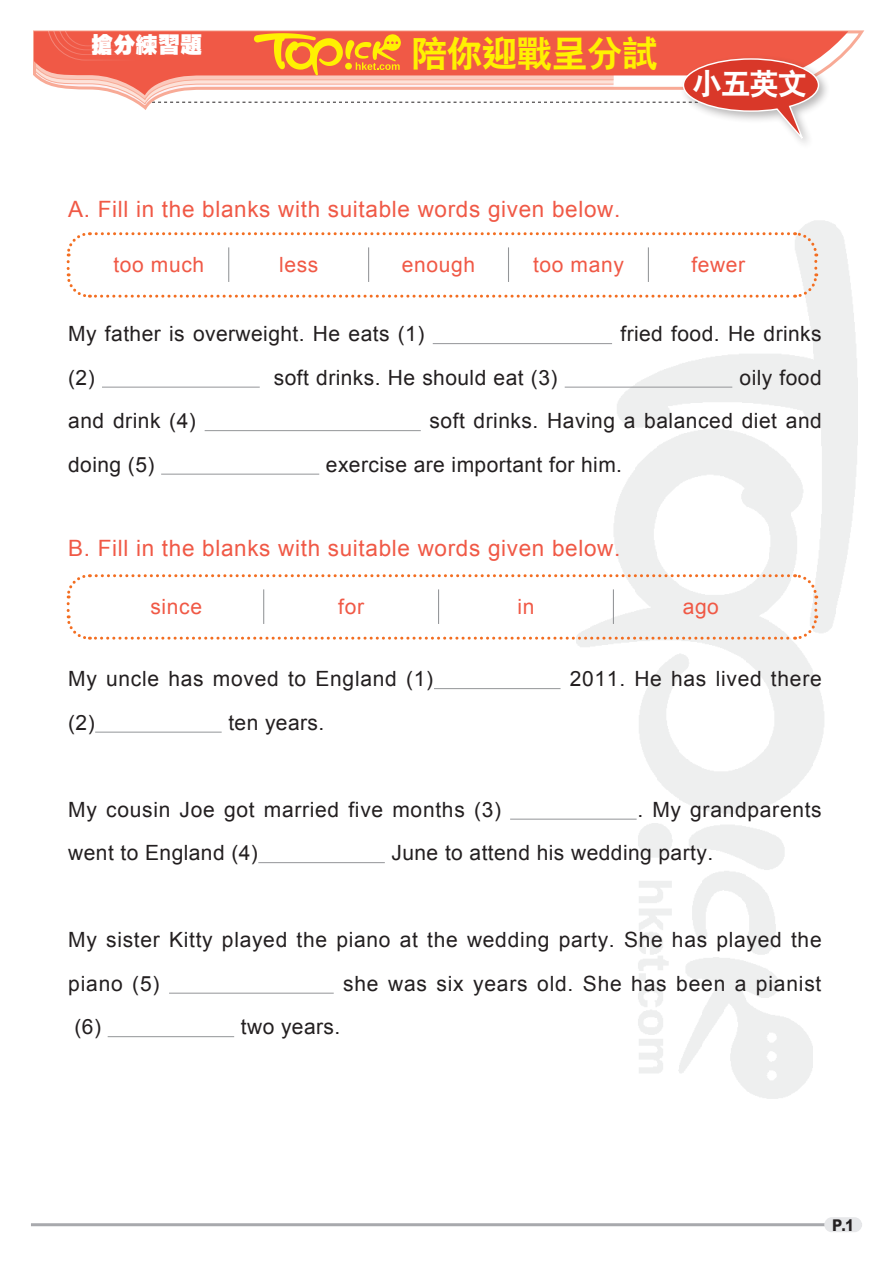
<style>
.page{position:relative;width:893px;height:1263px;background:#fff}
.page>*{position:absolute;margin:0;border:0;box-sizing:border-box;transform-origin:0 0}
.小題eq{font:36px "C Hei 2 Xbold HKSCS";letter-spacing:-.025em;color:#fff101}
.內文{font:30px "C Hei 2 Xbold HKSCS";color:#fff}
.英文內容{font:22.5px "Arial";letter-spacing:.03em;color:#f05946}
.小題{font:22.2px "C Hei Ultra Bold HKSCS";color:#fff}
.英文內容-2{font:21px "Arial";letter-spacing:.025em;color:#231f20}
.英文內容-3{font:21px "Arial";letter-spacing:.03em;color:#f05946}
.t1{font:16.2px "M Hei Xbold HKSCS";color:#231f20;scale:.9 1}
</style>
<div class="page">
<hr style="left:433px;top:343px;width:179px;height:1px;background:#939598">
<hr style="left:102px;top:387px;width:158px;height:1px;background:#939598">
<hr style="left:565px;top:387px;width:167px;height:1px;background:#939598">
<hr style="left:205px;top:430px;width:216px;height:1px;background:#939598">
<hr style="left:161px;top:474px;width:158px;height:1px;background:#939598">
<hr style="left:434px;top:688px;width:126px;height:1px;background:#939598">
<hr style="left:95px;top:732px;width:127px;height:1px;background:#939598">
<hr style="left:510px;top:819px;width:127px;height:1px;background:#939598">
<hr style="left:258px;top:862px;width:127px;height:1px;background:#939598">
<hr style="left:169px;top:993px;width:165px;height:1px;background:#939598">
<hr style="left:108px;top:1036px;width:126px;height:1px;background:#939598">
<svg style="left:820px;top:31px;width:28px;height:36px"></svg>
<div style="left:679px;top:54px;width:152px;height:96px;background:#231f20;opacity:.32"></div>
<svg style="left:33px;top:30px;width:787px;height:116px"></svg>
<hr style="left:31px;top:1223px;width:831px;height:3px;background:#a8a9ad">
<div style="left:824px;top:1217px;width:38px;height:15px;background:#e6e7e9;border-radius:7px"></div>
<svg style="left:66px;top:231px;width:753px;height:68px"></svg>
<svg style="left:66px;top:572px;width:753px;height:69px"></svg>
<p class="小題" style="left:91px;top:30px;width:113px">搶分練習題</p>
<p class="小題eq" style="left:411px;top:30px;width:248px">陪你迎戰呈分試</p>
<p class="內文" style="left:692px;top:64px;width:117px">小五英文</p>
<p class="英文內容" style="left:68px;top:194px;width:554px">A. Fill in the blanks with suitable words given below.</p>
<p class="英文內容-3" style="left:113px;top:251px;width:92px">too much</p>
<p class="英文內容-3" style="left:279px;top:251px;width:41px">less</p>
<p class="英文內容-3" style="left:402px;top:251px;width:75px">enough</p>
<p class="英文內容-3" style="left:533px;top:251px;width:92px">too many</p>
<p class="英文內容-3" style="left:691px;top:251px;width:55px">fewer</p>
<p class="英文內容-2" style="left:68px;top:320px;width:358px">My father is overweight. He eats (1)</p>
<p class="英文內容-2" style="left:620px;top:320px;width:203px">fried food. He drinks</p>
<p class="英文內容-2" style="left:68px;top:363px;width:28px">(2)</p>
<p class="英文內容-2" style="left:274px;top:363px;width:285px">soft drinks. He should eat (3)</p>
<p class="英文內容-2" style="left:740px;top:363px;width:84px">oily food</p>
<p class="英文內容-2" style="left:68px;top:407px;width:129px">and drink (4)</p>
<p class="英文內容-2" style="left:429px;top:407px;width:394px">soft drinks. Having a balanced diet and</p>
<p class="英文內容-2" style="left:68px;top:450px;width:88px">doing (5)</p>
<p class="英文內容-2" style="left:326px;top:450px;width:298px">exercise are important for him.</p>
<p class="英文內容" style="left:68px;top:533px;width:554px">B. Fill in the blanks with suitable words given below.</p>
<p class="英文內容-3" style="left:151px;top:593px;width:53px">since</p>
<p class="英文內容-3" style="left:338px;top:593px;width:27px">for</p>
<p class="英文內容-3" style="left:517px;top:593px;width:18px">in</p>
<p class="英文內容-3" style="left:683px;top:593px;width:38px">ago</p>
<p class="英文內容-2" style="left:68px;top:665px;width:366px">My uncle has moved to England (1)</p>
<p class="英文內容-2" style="left:570px;top:665px;width:253px">2011. He has lived there</p>
<p class="英文內容-2" style="left:68px;top:708px;width:28px">(2)</p>
<p class="英文內容-2" style="left:228px;top:708px;width:97px">ten years.</p>
<p class="英文內容-2" style="left:68px;top:795px;width:434px">My cousin Joe got married five months (3)</p>
<p class="英文內容-2" style="left:637px;top:795px;width:186px">. My grandparents</p>
<p class="英文內容-2" style="left:68px;top:839px;width:191px">went to England (4)</p>
<p class="英文內容-2" style="left:391px;top:839px;width:323px">June to attend his wedding party.</p>
<p class="英文內容-2" style="left:68px;top:926px;width:755px">My sister Kitty played the piano at the wedding party. She has played the</p>
<p class="英文內容-2" style="left:68px;top:969px;width:93px">piano (5)</p>
<p class="英文內容-2" style="left:343px;top:969px;width:480px">she was six years old. She has been a pianist</p>
<p class="英文內容-2" style="left:74px;top:1013px;width:28px">(6)</p>
<p class="英文內容-2" style="left:241px;top:1013px;width:101px">two years.</p>
<p class="t1" style="left:832px;top:1214px;width:26px">P.1</p>
</div>
